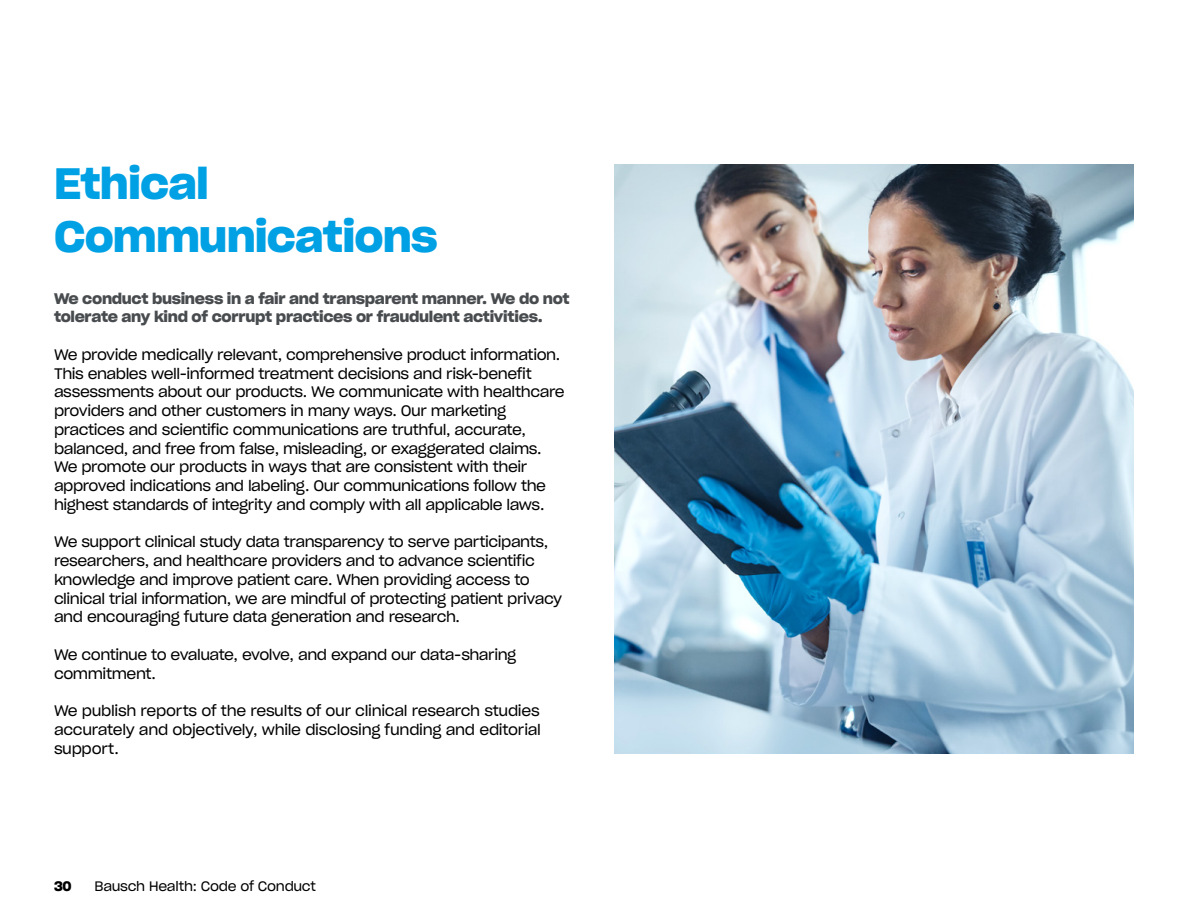
<style>
.page{position:relative;width:1188px;height:918px;background:#fff}
.page>*{position:absolute;margin:0;border:0;box-sizing:border-box;transform-origin:0 0}
.t1{font:42.9px/53.7px "Sharp Grotesk Sm Bold 21";letter-spacing:-.02em;color:#00a1e4}
.t2{font:15px/18.8px "Sharp Grotesk Book 20";letter-spacing:-.03em;color:#000}
.t3{font:15px/18.8px "Sharp Grotesk Sm Bold 21";letter-spacing:-.02em;color:#494c4f}
.t4{font:13.5px "Sharp Grotesk Book 20";letter-spacing:-.02em;color:#000}
.t5{font:13.5px "Sharp Grotesk Sm Bold 20";color:#000}
</style>
<div class="page">
<img style="left:614px;top:164px;width:520px;height:590px">
<h1 class="t1" style="left:54px;top:154px;width:385px">Ethical<br>Communications</h1>
<p class="t3" style="left:54px;top:288px;width:517px">We conduct business in a fair and transparent manner. We do not tolerate any kind of corrupt practices or fraudulent activities.</p>
<p class="t2" style="left:54px;top:344px;width:512px">We provide medically relevant, comprehensive product information.<br>This enables well-informed treatment decisions and risk-benefit assessments about our products. We communicate with healthcare providers and other customers in many ways. Our marketing practices and scientific communications are truthful, accurate, balanced, and free from false, misleading, or exaggerated claims.<br>We promote our products in ways that are consistent with their approved indications and labeling. Our communications follow the highest standards of integrity and comply with all applicable laws.</p>
<p class="t2" style="left:54px;top:532px;width:510px">We support clinical study data transparency to serve participants, researchers, and healthcare providers and to advance scientific knowledge and improve patient care. When providing access to clinical trial information, we are mindful of protecting patient privacy and encouraging future data generation and research.</p>
<p class="t2" style="left:54px;top:644px;width:464px">We continue to evaluate, evolve, and expand our data-sharing commitment.</p>
<p class="t2" style="left:54px;top:701px;width:489px;text-align:justify">We publish reports of the results of our clinical research studies accurately and objectively, while disclosing funding and editorial support.</p>
<p class="t5" style="left:54px;top:875px;width:19px">30</p>
<p class="t4" style="left:94px;top:876px;width:223px">Bausch Health: Code of Conduct</p>
</div>
